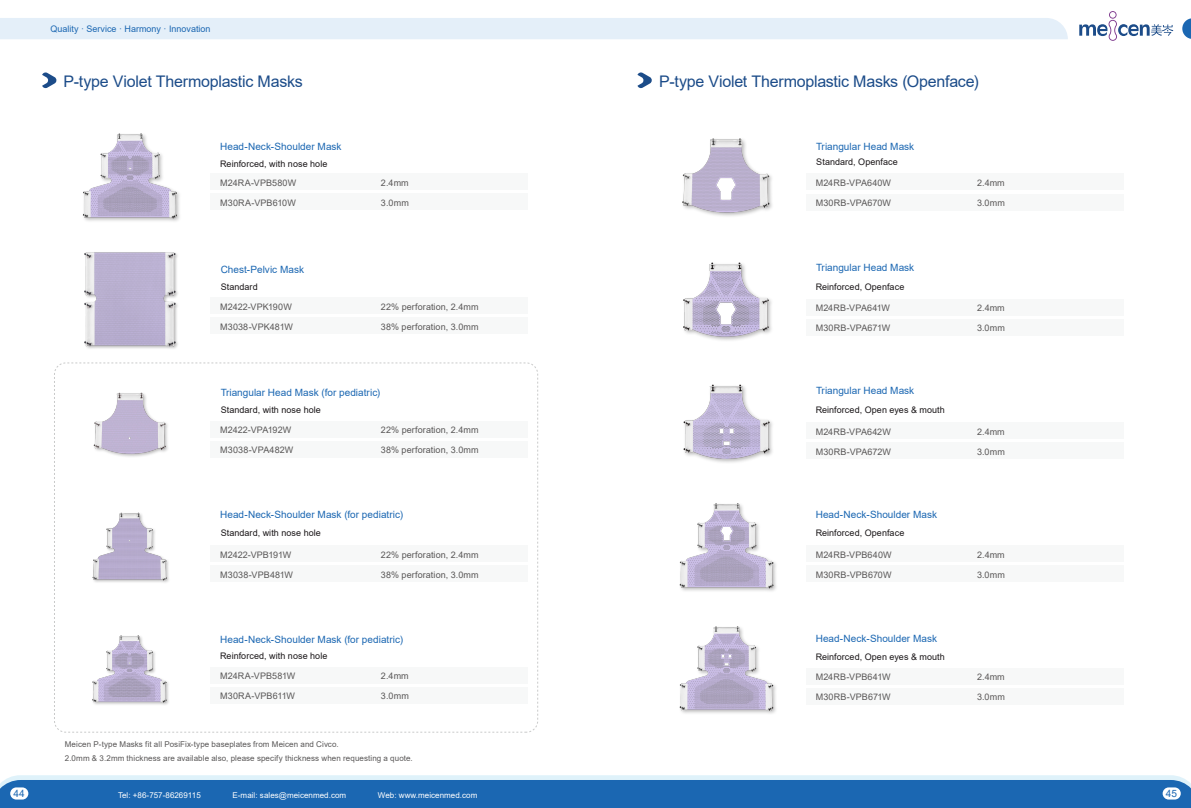
<style>
.page{position:relative;width:1191px;height:808px;background:#fff}
.page>*{position:absolute;margin:0;border:0;box-sizing:border-box;transform-origin:0 0}
.t1{font:16px "Arial";letter-spacing:-.015em;color:#1c4c89}
.t2{font:10.1px "Arial";color:#1b67b2}
.t3{font:10px "Arial";letter-spacing:.005em;color:#1b67b2}
.t4{font:9px "Arial";letter-spacing:.01em;color:#595757}
.t5{font:9px "Arial";letter-spacing:.01em;color:#1a1618}
.t6{font:9px "Arial";color:#1b67b2}
.t7{font:9px "Arial";letter-spacing:-.01em;color:#595757}
.t8{font:8px/14px "Arial";letter-spacing:.01em;color:#595757}
.t9{font:8px "Arial";letter-spacing:.005em;color:#fff}
</style>
<div class="page">
<div style="left:806px;top:422px;width:317px;height:17px;background:#f7f8f8"></div>
<div style="left:806px;top:442px;width:317px;height:17px;background:#f7f8f8"></div>
<div style="left:806px;top:173px;width:317px;height:17px;background:#f7f8f8"></div>
<div style="left:806px;top:194px;width:317px;height:17px;background:#f7f8f8"></div>
<div style="left:210px;top:667px;width:318px;height:17px;background:#f7f8f8"></div>
<div style="left:210px;top:687px;width:318px;height:17px;background:#f7f8f8"></div>
<div style="left:210px;top:545px;width:318px;height:17px;background:#f7f8f8"></div>
<div style="left:210px;top:565px;width:318px;height:17px;background:#f7f8f8"></div>
<div style="left:210px;top:421px;width:318px;height:17px;background:#f7f8f8"></div>
<div style="left:210px;top:440px;width:318px;height:17px;background:#f7f8f8"></div>
<div style="left:210px;top:297px;width:318px;height:17px;background:#f7f8f8"></div>
<div style="left:210px;top:317px;width:318px;height:17px;background:#f7f8f8"></div>
<div style="left:210px;top:173px;width:318px;height:17px;background:#f7f8f8"></div>
<div style="left:210px;top:193px;width:318px;height:17px;background:#f7f8f8"></div>
<div style="left:0;top:18px;width:1067px;height:21px;background:#e4eff9"></div>
<svg style="left:1079px;top:11px;width:94px;height:30px"></svg>
<svg style="left:1182px;top:18px;width:9px;height:21px"></svg>
<div style="left:5px;top:775px;width:1181px;height:5px;background:#dff2fa"></div>
<div style="left:0;top:780px;width:1191px;height:28px;background:#1b67b2"></div>
<div style="left:10px;top:787px;width:18px;height:12px;background:#fff;border-radius:6px"></div>
<div style="left:1162px;top:787px;width:18px;height:12px;background:#fff;border-radius:6px"></div>
<div style="left:806px;top:299px;width:317px;height:17px;background:#f7f8f8"></div>
<div style="left:806px;top:319px;width:317px;height:17px;background:#f7f8f8"></div>
<div style="left:806px;top:545px;width:317px;height:17px;background:#f7f8f8"></div>
<div style="left:806px;top:565px;width:317px;height:17px;background:#f7f8f8"></div>
<div style="left:806px;top:668px;width:317px;height:17px;background:#f7f8f8"></div>
<div style="left:806px;top:687px;width:317px;height:17px;background:#f7f8f8"></div>
<svg style="left:42px;top:72px;width:15px;height:17px"></svg>
<svg style="left:637px;top:72px;width:15px;height:17px"></svg>
<img style="left:683px;top:262px;width:89px;height:79px">
<img style="left:682px;top:138px;width:90px;height:78px">
<img style="left:683px;top:384px;width:89px;height:79px">
<img style="left:63px;top:252px;width:134px;height:112px">
<img style="left:92px;top:635px;width:77px;height:70px">
<img style="left:92px;top:512px;width:77px;height:71px">
<img style="left:93px;top:392px;width:75px;height:65px">
<img style="left:679px;top:503px;width:97px;height:88px">
<img style="left:679px;top:626px;width:97px;height:88px">
<img style="left:83px;top:133px;width:97px;height:88px">
<p class="t6" style="left:50px;top:23px;width:162px">Quality · Service · Harmony · Innovation</p>
<h1 class="t1" style="left:63px;top:70px;width:241px">P-type Violet Thermoplastic Masks</h1>
<h1 class="t1" style="left:659px;top:70px;width:321px">P-type Violet Thermoplastic Masks (Openface)</h1>
<p class="t3" style="left:220px;top:139px;width:123px">Head-Neck-Shoulder Mask</p>
<p class="t3" style="left:816px;top:139px;width:100px">Triangular Head Mask</p>
<p class="t5" style="left:220px;top:157px;width:109px">Reinforced, with nose hole</p>
<p class="t4" style="left:220px;top:177px;width:77px">M24RA-VPB580W</p>
<p class="t4" style="left:220px;top:197px;width:77px">M30RA-VPB610W</p>
<p class="t4" style="left:381px;top:177px;width:29px">2.4mm</p>
<p class="t4" style="left:381px;top:197px;width:29px">3.0mm</p>
<p class="t5" style="left:816px;top:156px;width:83px">Standard, Openface</p>
<p class="t4" style="left:815px;top:177px;width:77px">M24RB-VPA640W</p>
<p class="t4" style="left:815px;top:197px;width:77px">M30RB-VPA670W</p>
<p class="t4" style="left:977px;top:177px;width:29px">2.4mm</p>
<p class="t4" style="left:977px;top:197px;width:29px">3.0mm</p>
<p class="t3" style="left:221px;top:262px;width:85px">Chest-Pelvic Mask</p>
<p class="t4" style="left:220px;top:301px;width:73px">M2422-VPK190W</p>
<p class="t4" style="left:220px;top:321px;width:74px">M3038-VPK481W</p>
<p class="t5" style="left:221px;top:280px;width:39px">Standard</p>
<p class="t4" style="left:381px;top:301px;width:99px">22% perforation, 2.4mm</p>
<p class="t4" style="left:381px;top:321px;width:99px">38% perforation, 3.0mm</p>
<p class="t3" style="left:816px;top:261px;width:100px">Triangular Head Mask</p>
<p class="t5" style="left:815px;top:281px;width:90px">Reinforced, Openface</p>
<p class="t4" style="left:815px;top:302px;width:76px">M24RB-VPA641W</p>
<p class="t4" style="left:815px;top:322px;width:76px">M30RB-VPA671W</p>
<p class="t4" style="left:977px;top:302px;width:29px">2.4mm</p>
<p class="t4" style="left:977px;top:322px;width:29px">3.0mm</p>
<p class="t3" style="left:221px;top:385px;width:161px">Triangular Head Mask (for pediatric)</p>
<p class="t3" style="left:816px;top:384px;width:100px">Triangular Head Mask</p>
<p class="t5" style="left:221px;top:404px;width:102px">Standard, with nose hole</p>
<p class="t4" style="left:220px;top:424px;width:72px">M2422-VPA192W</p>
<p class="t4" style="left:220px;top:444px;width:75px">M3038-VPA482W</p>
<p class="t4" style="left:381px;top:424px;width:99px">22% perforation, 2.4mm</p>
<p class="t4" style="left:381px;top:444px;width:99px">38% perforation, 3.0mm</p>
<p class="t5" style="left:815px;top:404px;width:131px">Reinforced, Open eyes &amp; mouth</p>
<p class="t4" style="left:815px;top:425px;width:77px">M24RB-VPA642W</p>
<p class="t4" style="left:815px;top:445px;width:77px">M30RB-VPA672W</p>
<p class="t4" style="left:977px;top:425px;width:29px">2.4mm</p>
<p class="t4" style="left:977px;top:445px;width:29px">3.0mm</p>
<p class="t3" style="left:220px;top:508px;width:184px">Head-Neck-Shoulder Mask (for pediatric)</p>
<p class="t3" style="left:815px;top:508px;width:123px">Head-Neck-Shoulder Mask</p>
<p class="t5" style="left:221px;top:527px;width:102px">Standard, with nose hole</p>
<p class="t7" style="left:220px;top:548px;width:73px">M2422-VPB191W</p>
<p class="t4" style="left:220px;top:568px;width:74px">M3038-VPB481W</p>
<p class="t4" style="left:381px;top:548px;width:99px">22% perforation, 2.4mm</p>
<p class="t4" style="left:381px;top:568px;width:99px">38% perforation, 3.0mm</p>
<p class="t5" style="left:815px;top:527px;width:90px">Reinforced, Openface</p>
<p class="t4" style="left:815px;top:548px;width:77px">M24RB-VPB640W</p>
<p class="t4" style="left:815px;top:568px;width:77px">M30RB-VPB670W</p>
<p class="t4" style="left:977px;top:548px;width:29px">2.4mm</p>
<p class="t4" style="left:977px;top:568px;width:29px">3.0mm</p>
<p class="t3" style="left:220px;top:633px;width:184px">Head-Neck-Shoulder Mask (for pediatric)</p>
<p class="t3" style="left:815px;top:632px;width:123px">Head-Neck-Shoulder Mask</p>
<p class="t5" style="left:220px;top:650px;width:109px">Reinforced, with nose hole</p>
<p class="t4" style="left:220px;top:670px;width:77px">M24RA-VPB581W</p>
<p class="t4" style="left:220px;top:690px;width:76px">M30RA-VPB611W</p>
<p class="t4" style="left:381px;top:670px;width:29px">2.4mm</p>
<p class="t4" style="left:381px;top:690px;width:29px">3.0mm</p>
<p class="t5" style="left:815px;top:651px;width:131px">Reinforced, Open eyes &amp; mouth</p>
<p class="t4" style="left:815px;top:671px;width:76px">M24RB-VPB641W</p>
<p class="t4" style="left:815px;top:691px;width:77px">M30RB-VPB671W</p>
<p class="t4" style="left:977px;top:671px;width:29px">2.4mm</p>
<p class="t4" style="left:977px;top:691px;width:29px">3.0mm</p>
<p class="t8" style="left:65px;top:737px;width:349px">Meicen P-type Masks fit all PosiFix-type baseplates from Meicen and Civco.<br>2.0mm &amp; 3.2mm thickness are available also, please specify thickness when requesting a quote.</p>
<p class="t2" style="left:13px;top:786px;width:13px">44</p>
<p class="t2" style="left:1165px;top:786px;width:13px">45</p>
<p class="t9" style="left:118px;top:789px;width:84px">Tel: +86-757-86269115</p>
<p class="t9" style="left:232px;top:789px;width:115px">E-mail: sales@meicenmed.com</p>
<p class="t9" style="left:378px;top:789px;width:101px">Web: www.meicenmed.com</p>
</div>
